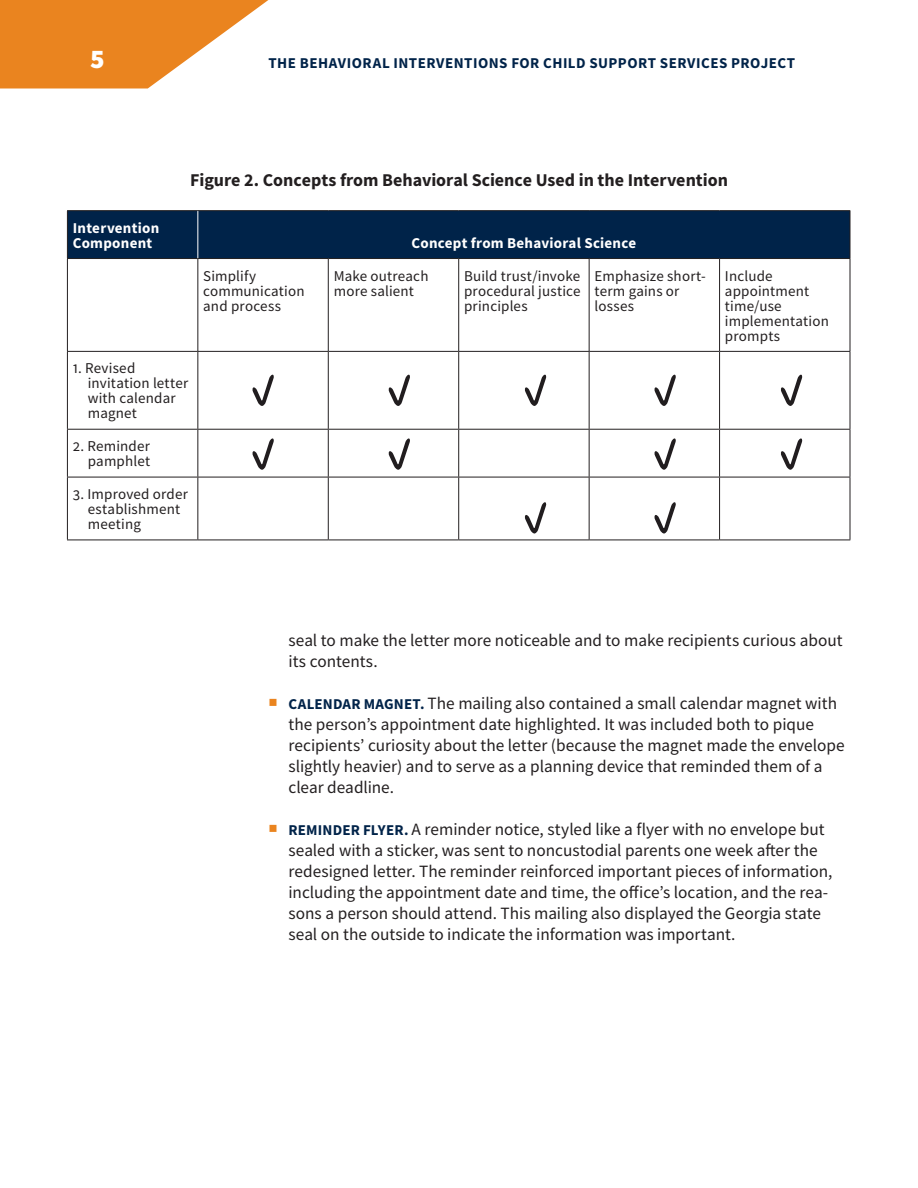
<style>
.page{position:relative;width:918px;height:1188px;background:#fff}
.page>*{position:absolute;margin:0;border:0;box-sizing:border-box;transform-origin:0 0}
.t1{font:900 27px "Source Sans Pro";color:#fff}
.Exhibit_Number_and_T{font:700 18px "Source Sans Pro";color:#231f20}
.t2{font:17.25px/21px "Source Sans Pro";color:#231f20}
.Table_-_Row_Text{font:15px/15px "Source Sans Pro";letter-spacing:.015em;color:#231f20}
.t3{font:700 15px "Source Sans Pro";letter-spacing:.035em;color:#002349}
.Table_-_Column_Heads{font:700 15px/15px "Source Sans Pro";letter-spacing:.015em;color:#fff}
.s1{font-weight:700;font-size:15px;color:#002349}
</style>
<div class="page">
<svg style="left:0;top:0;width:268px;height:88px"></svg>
<div style="left:68px;top:211px;width:782px;height:47px;background:#002349"></div>
<hr style="left:67px;top:210px;width:131px;height:1px;background:#231f20">
<hr style="left:67px;top:211px;width:1px;height:47px;background:#231f20">
<hr style="left:198px;top:210px;width:130px;height:1px;background:#231f20">
<hr style="left:328px;top:210px;width:131px;height:1px;background:#231f20">
<hr style="left:459px;top:210px;width:130px;height:1px;background:#231f20">
<hr style="left:589px;top:210px;width:131px;height:1px;background:#231f20">
<hr style="left:720px;top:210px;width:130px;height:1px;background:#231f20">
<hr style="left:850px;top:211px;width:1px;height:47px;background:#231f20">
<hr style="left:67px;top:258px;width:131px;height:1px;background:#231f20">
<hr style="left:67px;top:259px;width:1px;height:92px;background:#231f20">
<hr style="left:198px;top:258px;width:130px;height:1px;background:#231f20">
<hr style="left:197px;top:259px;width:1px;height:92px;background:#231f20">
<hr style="left:328px;top:258px;width:131px;height:1px;background:#231f20">
<hr style="left:328px;top:259px;width:1px;height:92px;background:#231f20">
<hr style="left:459px;top:258px;width:130px;height:1px;background:#231f20">
<hr style="left:458px;top:259px;width:1px;height:92px;background:#231f20">
<hr style="left:589px;top:258px;width:131px;height:1px;background:#231f20">
<hr style="left:589px;top:259px;width:1px;height:92px;background:#231f20">
<hr style="left:720px;top:258px;width:130px;height:1px;background:#231f20">
<hr style="left:719px;top:259px;width:1px;height:92px;background:#231f20">
<hr style="left:850px;top:259px;width:1px;height:92px;background:#231f20">
<hr style="left:67px;top:351px;width:131px;height:1px;background:#231f20">
<hr style="left:67px;top:352px;width:1px;height:77px;background:#231f20">
<hr style="left:198px;top:351px;width:130px;height:1px;background:#231f20">
<hr style="left:197px;top:352px;width:1px;height:77px;background:#231f20">
<hr style="left:328px;top:351px;width:131px;height:1px;background:#231f20">
<hr style="left:328px;top:352px;width:1px;height:77px;background:#231f20">
<hr style="left:459px;top:351px;width:130px;height:1px;background:#231f20">
<hr style="left:458px;top:352px;width:1px;height:77px;background:#231f20">
<hr style="left:589px;top:351px;width:131px;height:1px;background:#231f20">
<hr style="left:589px;top:352px;width:1px;height:77px;background:#231f20">
<hr style="left:720px;top:351px;width:130px;height:1px;background:#231f20">
<hr style="left:719px;top:352px;width:1px;height:77px;background:#231f20">
<hr style="left:850px;top:352px;width:1px;height:77px;background:#231f20">
<hr style="left:67px;top:429px;width:131px;height:1px;background:#231f20">
<hr style="left:67px;top:430px;width:1px;height:47px;background:#231f20">
<hr style="left:198px;top:429px;width:130px;height:1px;background:#231f20">
<hr style="left:197px;top:430px;width:1px;height:47px;background:#231f20">
<hr style="left:328px;top:429px;width:131px;height:1px;background:#231f20">
<hr style="left:328px;top:430px;width:1px;height:47px;background:#231f20">
<hr style="left:459px;top:429px;width:130px;height:1px;background:#231f20">
<hr style="left:458px;top:430px;width:1px;height:47px;background:#231f20">
<hr style="left:589px;top:429px;width:131px;height:1px;background:#231f20">
<hr style="left:589px;top:430px;width:1px;height:47px;background:#231f20">
<hr style="left:720px;top:429px;width:130px;height:1px;background:#231f20">
<hr style="left:719px;top:430px;width:1px;height:47px;background:#231f20">
<hr style="left:850px;top:430px;width:1px;height:47px;background:#231f20">
<hr style="left:67px;top:477px;width:131px;height:1px;background:#231f20">
<hr style="left:67px;top:477px;width:1px;height:63px;background:#231f20">
<hr style="left:198px;top:477px;width:130px;height:1px;background:#231f20">
<hr style="left:197px;top:477px;width:1px;height:63px;background:#231f20">
<hr style="left:328px;top:477px;width:131px;height:1px;background:#231f20">
<hr style="left:328px;top:477px;width:1px;height:63px;background:#231f20">
<hr style="left:459px;top:477px;width:130px;height:1px;background:#231f20">
<hr style="left:458px;top:477px;width:1px;height:63px;background:#231f20">
<hr style="left:589px;top:477px;width:131px;height:1px;background:#231f20">
<hr style="left:589px;top:477px;width:1px;height:63px;background:#231f20">
<hr style="left:720px;top:477px;width:130px;height:1px;background:#231f20">
<hr style="left:719px;top:477px;width:1px;height:63px;background:#231f20">
<hr style="left:850px;top:477px;width:1px;height:63px;background:#231f20">
<hr style="left:67px;top:540px;width:131px;height:1px;background:#231f20">
<hr style="left:198px;top:540px;width:130px;height:1px;background:#231f20">
<hr style="left:328px;top:540px;width:131px;height:1px;background:#231f20">
<hr style="left:459px;top:540px;width:130px;height:1px;background:#231f20">
<hr style="left:589px;top:540px;width:131px;height:1px;background:#231f20">
<hr style="left:720px;top:540px;width:130px;height:1px;background:#231f20">
<hr style="left:197px;top:211px;width:1px;height:47px;background:#fff">
<svg style="left:252px;top:375px;width:22px;height:31px"></svg>
<svg style="left:388px;top:375px;width:22px;height:31px"></svg>
<svg style="left:525px;top:375px;width:22px;height:31px"></svg>
<svg style="left:654px;top:375px;width:22px;height:31px"></svg>
<svg style="left:781px;top:375px;width:22px;height:31px"></svg>
<svg style="left:252px;top:438px;width:22px;height:32px"></svg>
<svg style="left:388px;top:438px;width:22px;height:32px"></svg>
<svg style="left:654px;top:438px;width:22px;height:32px"></svg>
<svg style="left:781px;top:438px;width:22px;height:32px"></svg>
<svg style="left:525px;top:502px;width:22px;height:32px"></svg>
<svg style="left:654px;top:502px;width:22px;height:32px"></svg>
<h1 class="t1" style="left:90px;top:40px;width:16px">5</h1>
<p class="t3" style="left:268px;top:53px;width:528px">THE BEHAVIORAL INTERVENTIONS FOR CHILD SUPPORT SERVICES PROJECT</p>
<p class="Table_-_Column_Heads" style="left:73px;top:220px;width:88px">Intervention<br>Component</p>
<p class="Exhibit_Number_and_T" style="left:190px;top:168px;width:539px">Figure 2. Concepts from Behavioral Science Used in the Intervention</p>
<p class="Table_-_Column_Heads" style="left:412px;top:235px;width:226px">Concept from Behavioral Science</p>
<p class="Table_-_Row_Text" style="left:203px;top:268px;width:103px">Simplify communication and process</p>
<p class="Table_-_Row_Text" style="left:334px;top:268px;width:96px">Make outreach more salient</p>
<p class="Table_-_Row_Text" style="left:464px;top:268px;width:118px;text-align:justify">Build trust/invoke procedural justice principles</p>
<p class="Table_-_Row_Text" style="left:595px;top:268px;width:113px">Emphasize short&shy;term gains or losses</p>
<p class="Table_-_Row_Text" style="left:725px;top:268px;width:105px">Include appointment time/use implementation prompts</p>
<p class="Table_-_Row_Text" style="left:88px;top:361px;width:102px;text-indent:-15px">1. Revised invitation letter with calendar magnet</p>
<p class="Table_-_Row_Text" style="left:73px;top:439px;width:79px;text-align:right">2. Reminder pamphlet</p>
<p class="Table_-_Row_Text" style="left:88px;top:487px;width:102px;text-indent:-15px">3. Improved order establishment meeting</p>
<p class="t2" style="left:289px;top:629px;width:556px">seal to make the letter more noticeable and to make recipients curious about its contents.</p>
<p class="t2" style="left:288px;top:692px;width:558px"><span class="s1">CALENDAR MAGNET.</span> The mailing also contained a small calendar magnet with the person’s appointment date highlighted. It was included both to pique recipients’ curiosity about the letter (because the magnet made the envelope slightly heavier) and to serve as a planning device that reminded them of a clear deadline.</p>
<p class="t2" style="left:288px;top:818px;width:545px"><span class="s1">REMINDER FLYER.</span> A reminder notice, styled like a flyer with no envelope but sealed with a sticker, was sent to noncustodial parents one week after the redesigned letter. The reminder reinforced important pieces of information, including the appointment date and time, the office’s location, and the rea&shy;sons a person should attend. This mailing also displayed the Georgia state seal on the outside to indicate the information was important.</p>
</div>
